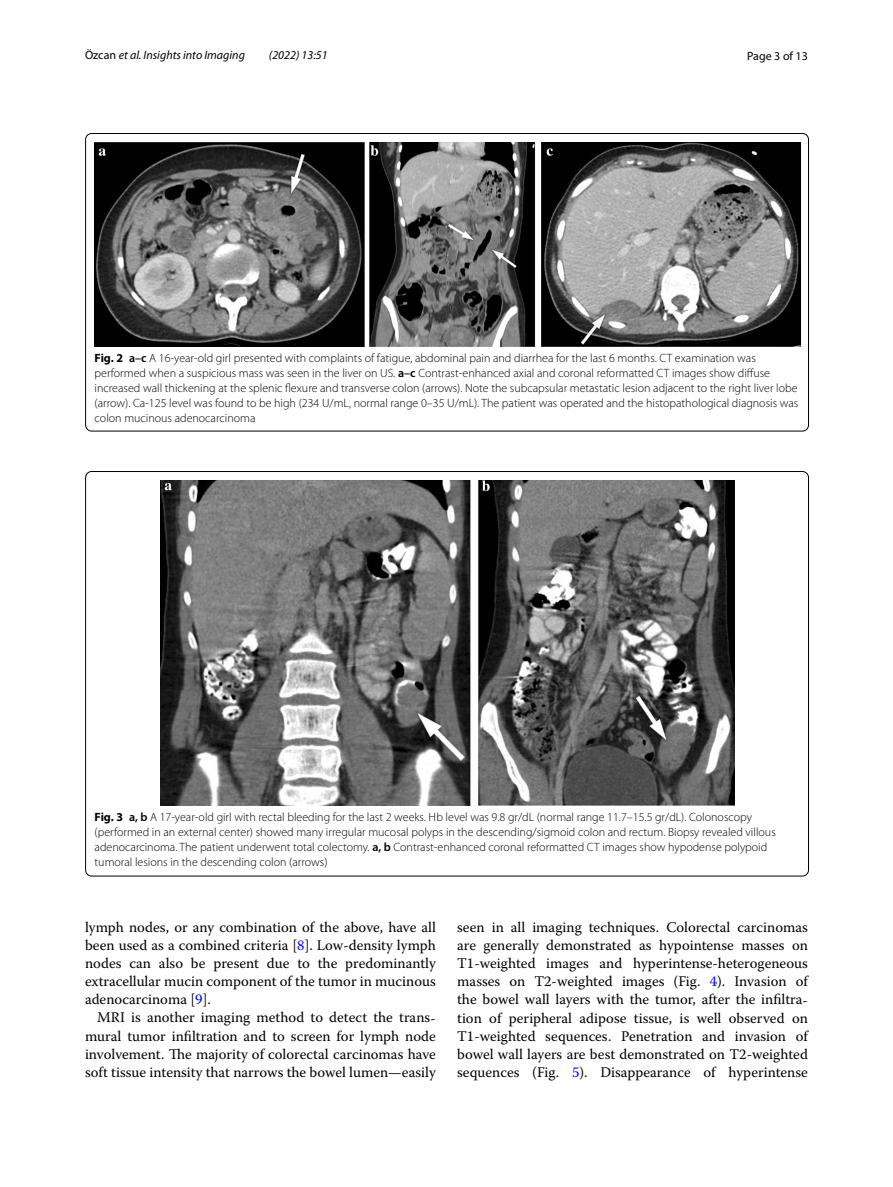
<style>
.page{position:relative;width:893px;height:1187px;background:#fff}
.page>*{position:absolute;margin:0;border:0;box-sizing:border-box;transform-origin:0 0}
.t1{font:14.7px/18px "Warnock Pro";color:#000;text-align:justify}
.t2{font:300 12px/15px "Myriad Pro";color:#000}
.t3{font:italic 12px "Myriad Pro";color:#000}
.t4{font:12px "Myriad Pro";color:#000}
.s1{font-style:normal}
.s2{font-weight:700}
.s3{font-weight:600}
.s4{color:#00f}
</style>
<div class="page">
<img style="left:94px;top:142px;width:706px;height:205px">
<img style="left:160px;top:480px;width:574px;height:325px">
<p class="t3" style="left:85px;top:48px;width:161px"><span class="s1">Özcan</span> et al. Insights into Imaging</p>
<p class="t3" style="left:269px;top:48px;width:60px">(2022) 13:51</p>
<p class="t4" style="left:747px;top:48px;width:62px">Page 3 of 13</p>
<p class="t2" style="left:95px;top:350px;width:705px"><span class="s2">Fig. 2</span> <span class="s3">a–c</span> A 16-year-old girl presented with complaints of fatigue, abdominal pain and diarrhea for the last 6 months. CT examination was performed when a suspicious mass was seen in the liver on US. <span class="s3">a–c</span> Contrast-enhanced axial and coronal reformatted CT images show diffuse increased wall thickening at the splenic flexure and transverse colon (arrows). Note the subcapsular metastatic lesion adjacent to the right liver lobe (arrow). Ca-125 level was found to be high (234 U/mL, normal range 0–35 U/mL). The patient was operated and the histopathological diagnosis was colon mucinous adenocarcinoma</p>
<p class="t2" style="left:95px;top:809px;width:683px"><span class="s2">Fig. 3</span> <span class="s3">a, b</span> A 17-year-old girl with rectal bleeding for the last 2 weeks. Hb level was 9.8 gr/dL (normal range 11.7–15.5 gr/dL). Colonoscopy (performed in an external center) showed many irregular mucosal polyps in the descending/sigmoid colon and rectum. Biopsy revealed villous adenocarcinoma. The patient underwent total colectomy. <span class="s3">a, b</span> Contrast-enhanced coronal reformatted CT images show hypodense polypoid tumoral lesions in the descending colon (arrows)</p>
<p class="t1" style="left:85px;top:918px;width:352px">lymph nodes, or any combination of the above, have all been used as a combined criteria [<span class="s4">8</span>]. Low-density lymph nodes can also be present due to the predominantly extracellular mucin component of the tumor in mucinous adenocarcinoma [<span class="s4">9</span>].</p>
<p class="t1" style="left:85px;top:1008px;width:352px;text-indent:12px">MRI is another imaging method to detect the trans&shy;mural tumor infiltration and to screen for lymph node involvement. The majority of colorectal carcinomas have soft tissue intensity that narrows the bowel lumen—easily</p>
<p class="t1" style="left:457px;top:918px;width:352px">seen in all imaging techniques. Colorectal carcinomas are generally demonstrated as hypointense masses on T1-weighted images and hyperintense-heterogeneous masses on T2-weighted images (Fig. <span class="s4">4</span>). Invasion of the bowel wall layers with the tumor, after the infiltra&shy;tion of peripheral adipose tissue, is well observed on T1-weighted sequences. Penetration and invasion of bowel wall layers are best demonstrated on T2-weighted sequences (Fig. <span class="s4">5</span>). Disappearance of hyperintense</p>
</div>
